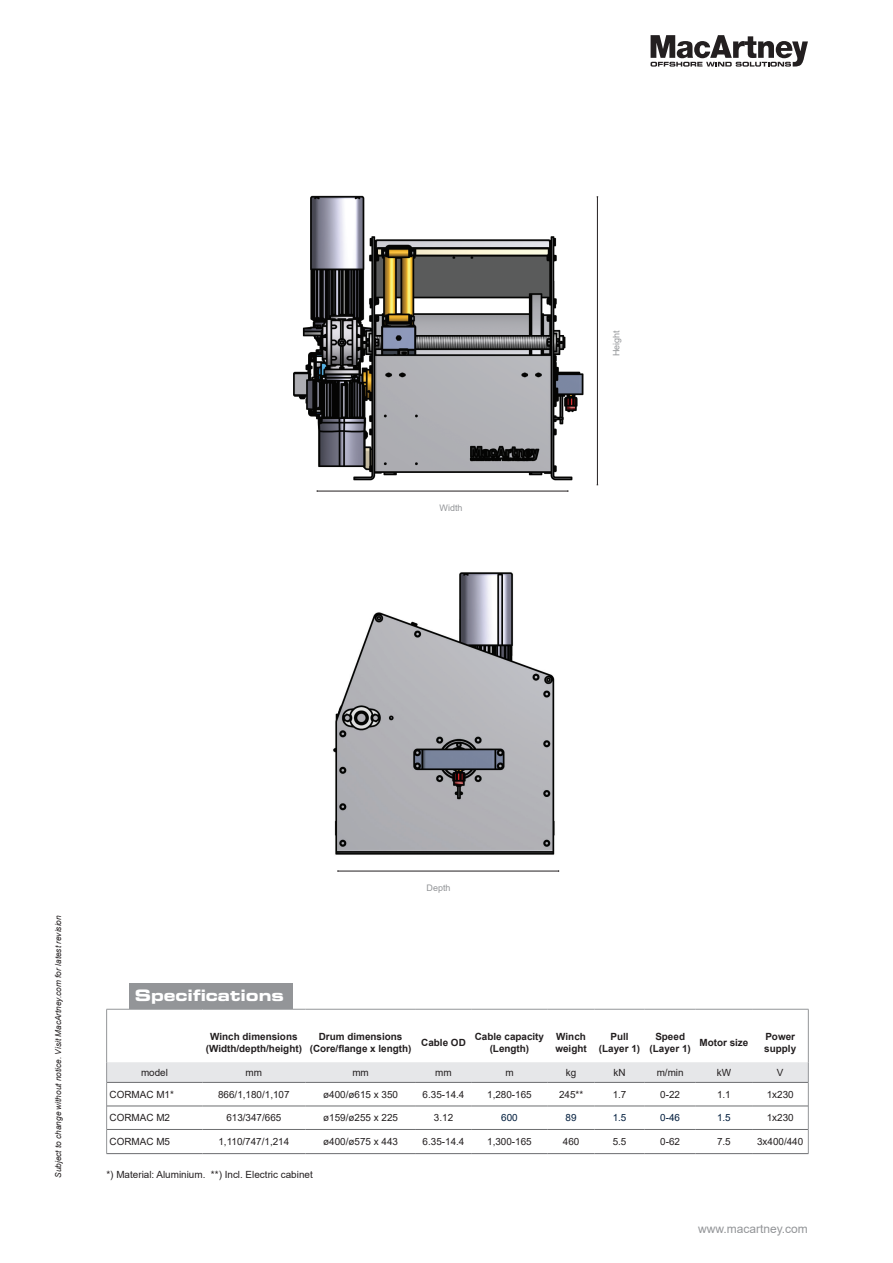
<style>
.page{position:relative;width:893px;height:1263px;background:#fff}
.page>*{position:absolute;margin:0;border:0;box-sizing:border-box;transform-origin:0 0}
.Specifications_negativ_i_box{font:15.75px "Eurostile LT Std Bold Ex 2";color:#fff}
.t1{font:12px "Arial";color:#939598}
.Brødtekst{font:9.9px "Arial";color:#231f20}
.t2{font:700 9.9px/11.9px "Arial";color:#231f20}
.t3{font:9.9px "Arial";color:#001d3d}
.Mål_på_tegninger{font:9px "Arial";color:#939598}
.t4{font:italic 8.25px "Arial";color:#231f20}
</style>
<div class="page">
<svg style="left:651px;top:35px;width:157px;height:32px"></svg>
<img style="left:333px;top:572px;width:222px;height:283px">
<hr style="left:338px;top:871px;width:221px;height:1px;background:#231f20">
<img style="left:293px;top:195px;width:291px;height:297px">
<hr style="left:317px;top:491px;width:251px;height:1px;background:#231f20">
<hr style="left:597px;top:197px;width:1px;height:288px;background:#231f20">
<hr style="left:106px;top:1153px;width:96px;height:1px;background:#6c6d70">
<hr style="left:202px;top:1153px;width:103px;height:1px;background:#6c6d70">
<hr style="left:305px;top:1153px;width:111px;height:1px;background:#6c6d70">
<hr style="left:416px;top:1153px;width:55px;height:1px;background:#6c6d70">
<hr style="left:471px;top:1153px;width:77px;height:1px;background:#6c6d70">
<hr style="left:548px;top:1153px;width:46px;height:1px;background:#6c6d70">
<hr style="left:594px;top:1153px;width:51px;height:1px;background:#6c6d70">
<hr style="left:645px;top:1153px;width:51px;height:1px;background:#6c6d70">
<hr style="left:696px;top:1153px;width:56px;height:1px;background:#6c6d70">
<hr style="left:752px;top:1153px;width:56px;height:1px;background:#6c6d70">
<hr style="left:106px;top:1009px;width:96px;height:1px;background:#939598">
<hr style="left:202px;top:1009px;width:103px;height:1px;background:#939598">
<hr style="left:305px;top:1009px;width:111px;height:1px;background:#939598">
<hr style="left:416px;top:1009px;width:55px;height:1px;background:#939598">
<hr style="left:471px;top:1009px;width:77px;height:1px;background:#939598">
<hr style="left:548px;top:1009px;width:46px;height:1px;background:#939598">
<hr style="left:594px;top:1009px;width:51px;height:1px;background:#939598">
<hr style="left:645px;top:1009px;width:51px;height:1px;background:#939598">
<hr style="left:696px;top:1009px;width:56px;height:1px;background:#939598">
<hr style="left:752px;top:1009px;width:56px;height:1px;background:#939598">
<svg style="left:106px;top:1009px;width:1px;height:13px"></svg>
<hr style="left:106px;top:1022px;width:1px;height:40px;background:#939598">
<svg style="left:808px;top:1009px;width:1px;height:13px"></svg>
<hr style="left:808px;top:1022px;width:1px;height:40px;background:#939598">
<svg style="left:106px;top:1062px;width:703px;height:91px"></svg>
<div style="left:129px;top:983px;width:164px;height:26px;background:#939598"></div>
<p class="Mål_på_tegninger" style="left:440px;top:501px;width:25px">Width</p>
<p class="Mål_på_tegninger" style="left:610px;top:356px;width:28px;rotate:-90deg">Height</p>
<p class="t4" style="left:53px;top:1178px;width:264px;rotate:-90deg">Subject to change without notice. Visit MacArtney.com for latest revision</p>
<p class="Mål_på_tegninger" style="left:427px;top:882px;width:26px">Depth</p>
<p class="Specifications_negativ_i_box" style="left:135px;top:984px;width:151px">Specifications</p>
<p class="t2" style="left:210px;top:1030px;width:89px">Winch dimensions</p>
<p class="t2" style="left:206px;top:1042px;width:98px">(Width/depth/height)</p>
<p class="t2" style="left:319px;top:1030px;width:85px">Drum dimensions</p>
<p class="t2" style="left:310px;top:1042px;width:103px">(Core/flange x length)</p>
<p class="t2" style="left:421px;top:1036px;width:46px">Cable OD</p>
<p class="t2" style="left:475px;top:1030px;width:71px">Cable capacity</p>
<p class="t2" style="left:490px;top:1042px;width:41px">(Length)</p>
<p class="t2" style="left:555px;top:1030px;width:33px">Winch weight</p>
<p class="t2" style="left:610px;top:1030px;width:20px">Pull</p>
<p class="t2" style="left:599px;top:1042px;width:43px">(Layer 1)</p>
<p class="t2" style="left:655px;top:1030px;width:31px">Speed</p>
<p class="t2" style="left:650px;top:1042px;width:43px">(Layer 1)</p>
<p class="t2" style="left:699px;top:1036px;width:50px">Motor size</p>
<p class="t2" style="left:764px;top:1030px;width:33px">Power supply</p>
<p class="Brødtekst" style="left:141px;top:1066px;width:28px">model</p>
<p class="Brødtekst" style="left:246px;top:1066px;width:18px">mm</p>
<p class="Brødtekst" style="left:352px;top:1066px;width:18px">mm</p>
<p class="Brødtekst" style="left:435px;top:1066px;width:18px">mm</p>
<p class="Brødtekst" style="left:505px;top:1066px;width:10px">m</p>
<p class="Brødtekst" style="left:566px;top:1066px;width:12px">kg</p>
<p class="Brødtekst" style="left:613px;top:1066px;width:14px">kN</p>
<p class="Brødtekst" style="left:657px;top:1066px;width:28px">m/min</p>
<p class="Brødtekst" style="left:717px;top:1066px;width:16px">kW</p>
<p class="Brødtekst" style="left:777px;top:1066px;width:8px">V</p>
<p class="Brødtekst" style="left:110px;top:1087px;width:66px">CORMAC M1*</p>
<p class="Brødtekst" style="left:218px;top:1087px;width:73px">866/1,180/1,107</p>
<p class="Brødtekst" style="left:323px;top:1087px;width:76px">ø400/ø615 x 350</p>
<p class="Brødtekst" style="left:423px;top:1087px;width:43px">6.35-14.4</p>
<p class="Brødtekst" style="left:487px;top:1087px;width:46px">1,280-165</p>
<p class="Brødtekst" style="left:559px;top:1087px;width:26px">245**</p>
<p class="Brødtekst" style="left:613px;top:1087px;width:15px">1.7</p>
<p class="Brødtekst" style="left:660px;top:1087px;width:21px">0-22</p>
<p class="Brødtekst" style="left:717px;top:1087px;width:15px">1.1</p>
<p class="Brødtekst" style="left:767px;top:1087px;width:28px">1x230</p>
<p class="Brødtekst" style="left:110px;top:1111px;width:62px">CORMAC M2</p>
<p class="Brødtekst" style="left:226px;top:1111px;width:57px">613/347/665</p>
<p class="Brødtekst" style="left:323px;top:1111px;width:76px">ø159/ø255 x 225</p>
<p class="Brødtekst" style="left:434px;top:1111px;width:21px">3.12</p>
<p class="t3" style="left:501px;top:1111px;width:18px">600</p>
<p class="t3" style="left:566px;top:1111px;width:13px">89</p>
<p class="t3" style="left:613px;top:1111px;width:15px">1.5</p>
<p class="t3" style="left:660px;top:1111px;width:21px">0-46</p>
<p class="t3" style="left:717px;top:1111px;width:15px">1.5</p>
<p class="Brødtekst" style="left:767px;top:1111px;width:28px">1x230</p>
<p class="Brødtekst" style="left:110px;top:1135px;width:62px">CORMAC M5</p>
<p class="Brødtekst" style="left:218px;top:1135px;width:72px">1,110/747/1,214</p>
<p class="Brødtekst" style="left:323px;top:1135px;width:76px">ø400/ø575 x 443</p>
<p class="Brødtekst" style="left:423px;top:1135px;width:43px">6.35-14.4</p>
<p class="Brødtekst" style="left:487px;top:1135px;width:46px">1,300-165</p>
<p class="Brødtekst" style="left:563px;top:1135px;width:18px">460</p>
<p class="Brødtekst" style="left:613px;top:1135px;width:15px">5.5</p>
<p class="Brødtekst" style="left:660px;top:1135px;width:21px">0-62</p>
<p class="Brødtekst" style="left:717px;top:1135px;width:15px">7.5</p>
<p class="Brødtekst" style="left:757px;top:1135px;width:48px">3x400/440</p>
<p class="Brødtekst" style="left:106px;top:1167px;width:208px">*) Material: Aluminium. **) Incl. Electric cabinet</p>
<p class="t1" style="left:698px;top:1220px;width:111px">www.macartney.com</p>
</div>
